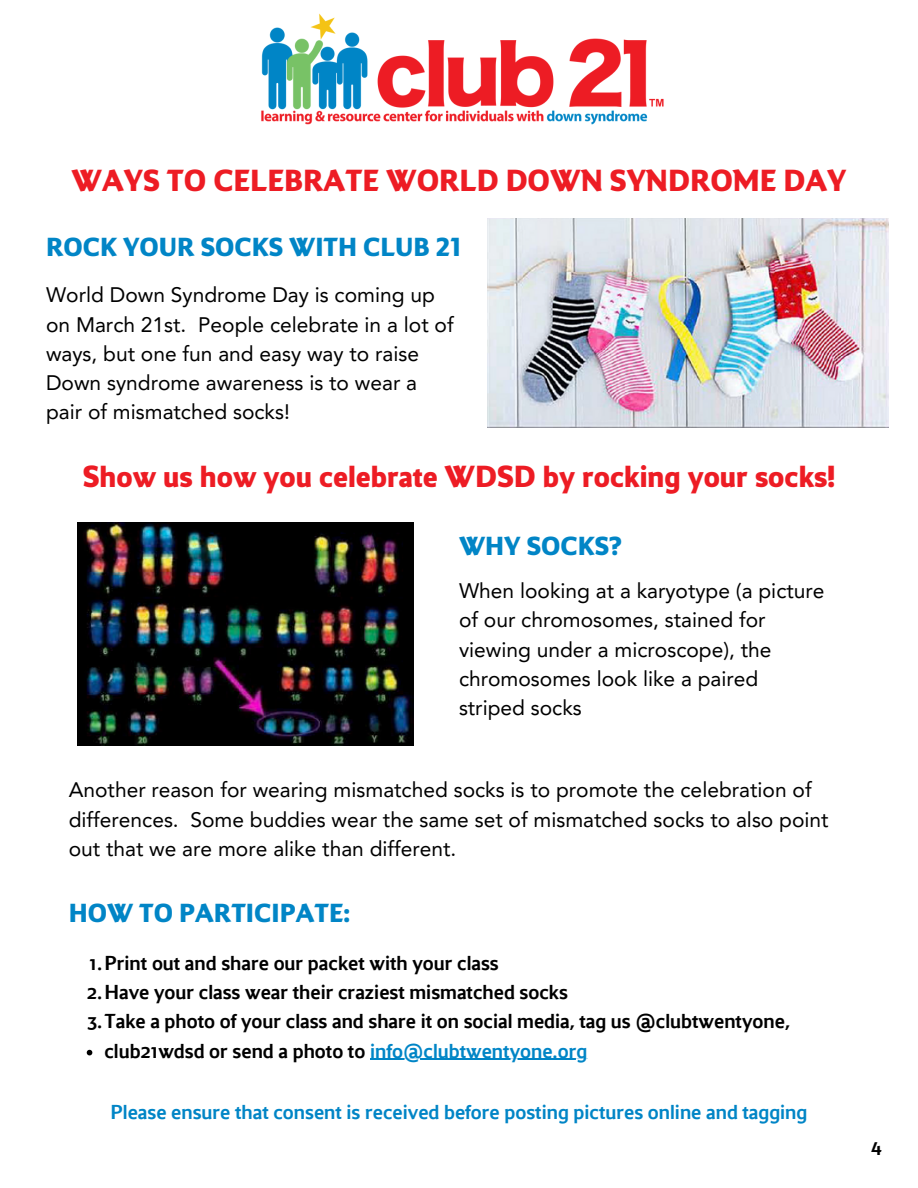
<style>
.page{position:relative;width:918px;height:1188px;background:#fff}
.page>*{position:absolute;margin:0;border:0;box-sizing:border-box;transform-origin:0 0}
.t1{font:700 31.5px "Maya Samuels";color:#ed1c24}
.t2{font:700 27px "Maya Samuels";color:#0185c6}
.t3{font:21px/29.2px "Avenir LT Pro";color:#000}
.t4{font:21px "Maya Samuels Os F";color:#000}
.t5{font:21px "Maya Samuels Os F";color:#0185c6}
.s1{color:#0085c6}
</style>
<div class="page">
<img style="left:261px;top:13px;width:403px;height:112px">
<img style="left:488px;top:218px;width:400px;height:210px">
<img style="left:77px;top:522px;width:336px;height:223px">
<svg style="left:87px;top:1050px;width:5px;height:5px"></svg>
<hr style="left:370px;top:1059px;width:217px;height:1px;background:#0085c6">
<h1 class="t1" style="left:71px;top:167px;width:776px">WAYS TO CELEBRATE WORLD DOWN SYNDROME DAY</h1>
<p class="t2" style="left:46px;top:236px;width:417px">ROCK YOUR SOCKS WITH CLUB 21</p>
<p class="t3" style="left:46px;top:282px;width:409px">World Down Syndrome Day is coming up on March 21st. People celebrate in a lot of ways, but one fun and easy way to raise Down syndrome awareness is to wear a pair of mismatched socks!</p>
<h1 class="t1" style="left:83px;top:464px;width:754px">Show us how you celebrate WDSD by rocking your socks!</h1>
<p class="t2" style="left:459px;top:535px;width:164px">WHY SOCKS?</p>
<p class="t3" style="left:459px;top:578px;width:367px">When looking at a karyotype (a picture of our chromosomes, stained for viewing under a microscope), the chromosomes look like a paired striped socks</p>
<p class="t3" style="left:69px;top:777px;width:761px">Another reason for wearing mismatched socks is to promote the celebration of differences. Some buddies wear the same set of mismatched socks to also point out that we are more alike than different.</p>
<p class="t2" style="left:69px;top:902px;width:283px">HOW TO PARTICIPATE:</p>
<p class="t4" style="left:90px;top:954px;width:411px">1.Print out and share our packet with your class</p>
<p class="t4" style="left:87px;top:984px;width:483px">2.Have your class wear their craziest mismatched socks</p>
<p class="t4" style="left:87px;top:1013px;width:705px">3.Take a photo of your class and share it on social media, tag us @clubtwentyone,</p>
<p class="t4" style="left:104px;top:1042px;width:484px">club21wdsd or send a photo to <span class="s1">info@clubtwentyone.org</span></p>
<p class="t5" style="left:111px;top:1103px;width:698px">Please ensure that consent is received before posting pictures online and tagging</p>
<p class="t4" style="left:871px;top:1139px;width:12px">4</p>
</div>
